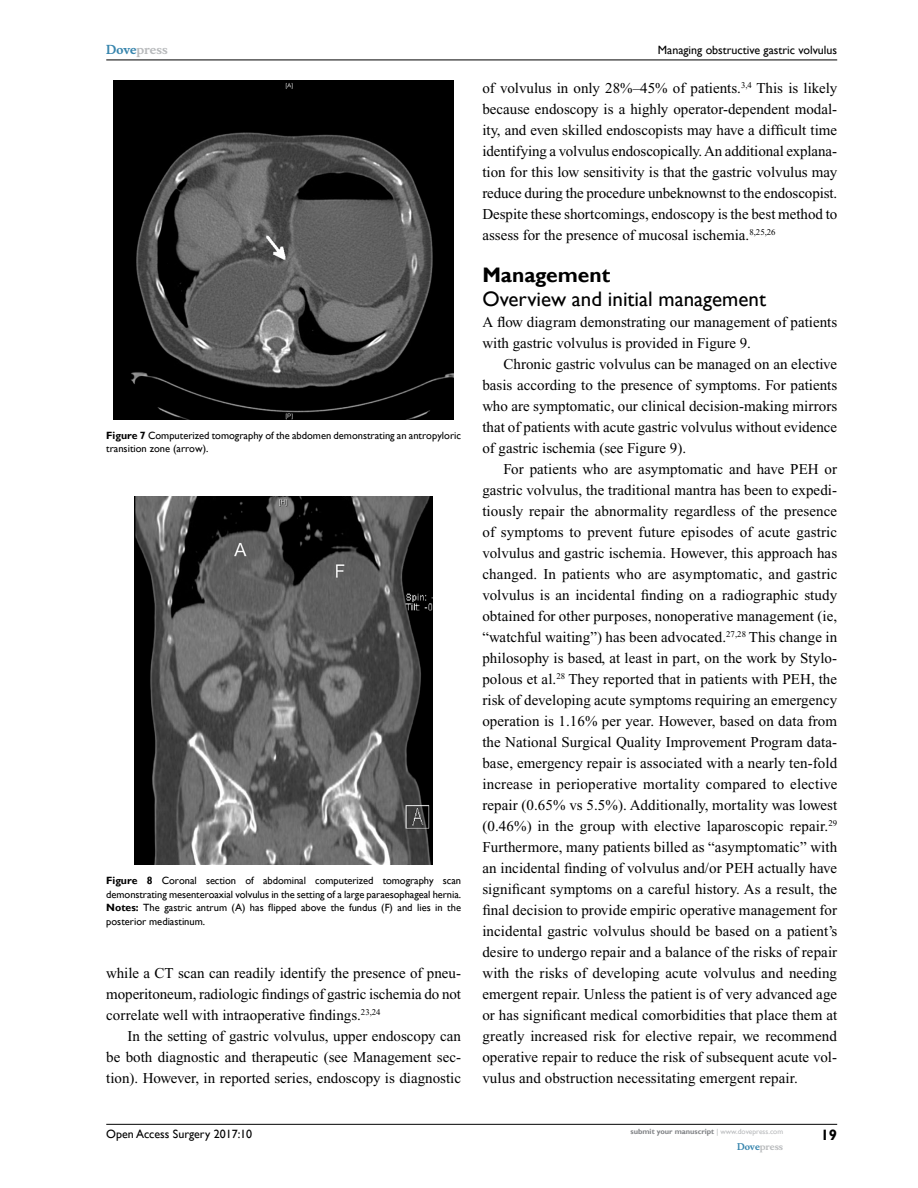
<style>
.page{position:relative;width:918px;height:1188px;background:#fff}
.page>*{position:absolute;margin:0;border:0;box-sizing:border-box;transform-origin:0 0}
.t1{font:21px "Gill Sans";color:#000}
.t2{font:700 21px "Gill Sans";color:#000}
.t3{font:15px/21px "Times New Roman";color:#000;text-align:justify}
.t4{font:700 15px "Gill Sans";color:#000}
.t5{font:12px "Gill Sans";color:#000}
.t6{font:700 12px "Musee";color:#b8babc}
.t7{font:10.5px/13.5px "Gill Sans";color:#000}
.t8{font:700 9px "Musee";color:#b8babc}
.t9{font:700 7.5px "Gill Sans";color:#808285}
.s1{color:#3785ad}
.s2{font-weight:700}
.s3{font-weight:400;color:#b8babc}
</style>
<div class="page">
<hr style="left:106px;top:1124px;width:731px;height:1px;background:#000">
<hr style="left:106px;top:60px;width:731px;height:1px;background:#000">
<img style="left:114px;top:81px;width:340px;height:339px">
<img style="left:135px;top:497px;width:297px;height:368px">
<p class="t6" style="left:106px;top:43px;width:63px"><span class="s1">Dove</span>press</p>
<p class="t7" style="left:106px;top:429px;width:356px"><span class="s2">Figure 7</span> Computerized tomography of the abdomen demonstrating an antropyloric transition zone (arrow).</p>
<p class="t7" style="left:106px;top:874px;width:356px;text-align:justify"><span class="s2">Figure 8</span> Coronal section of abdominal computerized tomography scan demonstrating mesenteroaxial volvulus in the setting of a large paraesophageal hernia.<br><span class="s2">Notes:</span> The gastric antrum (A) has flipped above the fundus (F) and lies in the posterior mediastinum.</p>
<p class="t3" style="left:106px;top:962px;width:356px">while a CT scan can readily identify the presence of pneu&shy;moperitoneum, radiologic findings of gastric ischemia do not correlate well with intraoperative findings.<sup>23,24</sup></p>
<p class="t3" style="left:106px;top:1025px;width:356px;text-indent:21px">In the setting of gastric volvulus, upper endoscopy can be both diagnostic and therapeutic (see Management sec&shy;tion). However, in reported series, endoscopy is diagnostic</p>
<p class="t5" style="left:658px;top:43px;width:181px">Managing obstructive gastric volvulus</p>
<p class="t3" style="left:482px;top:77px;width:357px">of volvulus in only 28%–45% of patients.<sup>3,4</sup> This is likely because endoscopy is a highly operator-dependent modal&shy;ity, and even skilled endoscopists may have a difficult time identifying a volvulus endoscopically. An additional explana&shy;tion for this low sensitivity is that the gastric volvulus may reduce during the procedure unbeknownst to the endoscopist.<br>Despite these shortcomings, endoscopy is the best method to assess for the presence of mucosal ischemia.<sup>8,25,26</sup></p>
<h1 class="t2" style="left:482px;top:262px;width:129px">Management</h1>
<h1 class="t1" style="left:482px;top:286px;width:285px">Overview and initial management</h1>
<p class="t3" style="left:482px;top:311px;width:356px">A flow diagram demonstrating our management of patients with gastric volvulus is provided in Figure 9.</p>
<p class="t3" style="left:482px;top:353px;width:356px;text-indent:21px">Chronic gastric volvulus can be managed on an elective basis according to the presence of symptoms. For patients who are symptomatic, our clinical decision-making mirrors that of patients with acute gastric volvulus without evidence of gastric ischemia (see Figure 9).</p>
<p class="t3" style="left:482px;top:458px;width:357px;text-indent:21px">For patients who are asymptomatic and have PEH or gastric volvulus, the traditional mantra has been to expedi&shy;tiously repair the abnormality regardless of the presence of symptoms to prevent future episodes of acute gastric volvulus and gastric ischemia. However, this approach has changed. In patients who are asymptomatic, and gastric volvulus is an incidental finding on a radiographic study obtained for other purposes, nonoperative management (ie, “watchful waiting”) has been advocated.<sup>27,28</sup> This change in philosophy is based, at least in part, on the work by Stylo&shy;polous et al.<sup>28</sup> They reported that in patients with PEH, the risk of developing acute symptoms requiring an emergency operation is 1.16% per year. However, based on data from the National Surgical Quality Improvement Program data&shy;base, emergency repair is associated with a nearly ten-fold increase in perioperative mortality compared to elective repair (0.65% vs 5.5%). Additionally, mortality was lowest (0.46%) in the group with elective laparoscopic repair.<sup>29<br></sup>Furthermore, many patients billed as “asymptomatic” with an incidental finding of volvulus and/or PEH actually have significant symptoms on a careful history. As a result, the final decision to provide empiric operative management for incidental gastric volvulus should be based on a patient’s desire to undergo repair and a balance of the risks of repair with the risks of developing acute volvulus and needing emergent repair. Unless the patient is of very advanced age or has significant medical comorbidities that place them at greatly increased risk for elective repair, we recommend operative repair to reduce the risk of subsequent acute vol&shy;vulus and obstruction necessitating emergent repair.</p>
<p class="t5" style="left:106px;top:1127px;width:148px">Open Access Surgery 2017:10</p>
<p class="t9" style="left:631px;top:1127px;width:154px">submit your manuscript <span class="s3">| www.dovepress.com</span></p>
<p class="t8" style="left:737px;top:1141px;width:48px"><span class="s1">Dove</span>press</p>
<p class="t4" style="left:821px;top:1126px;width:18px">19</p>
</div>
